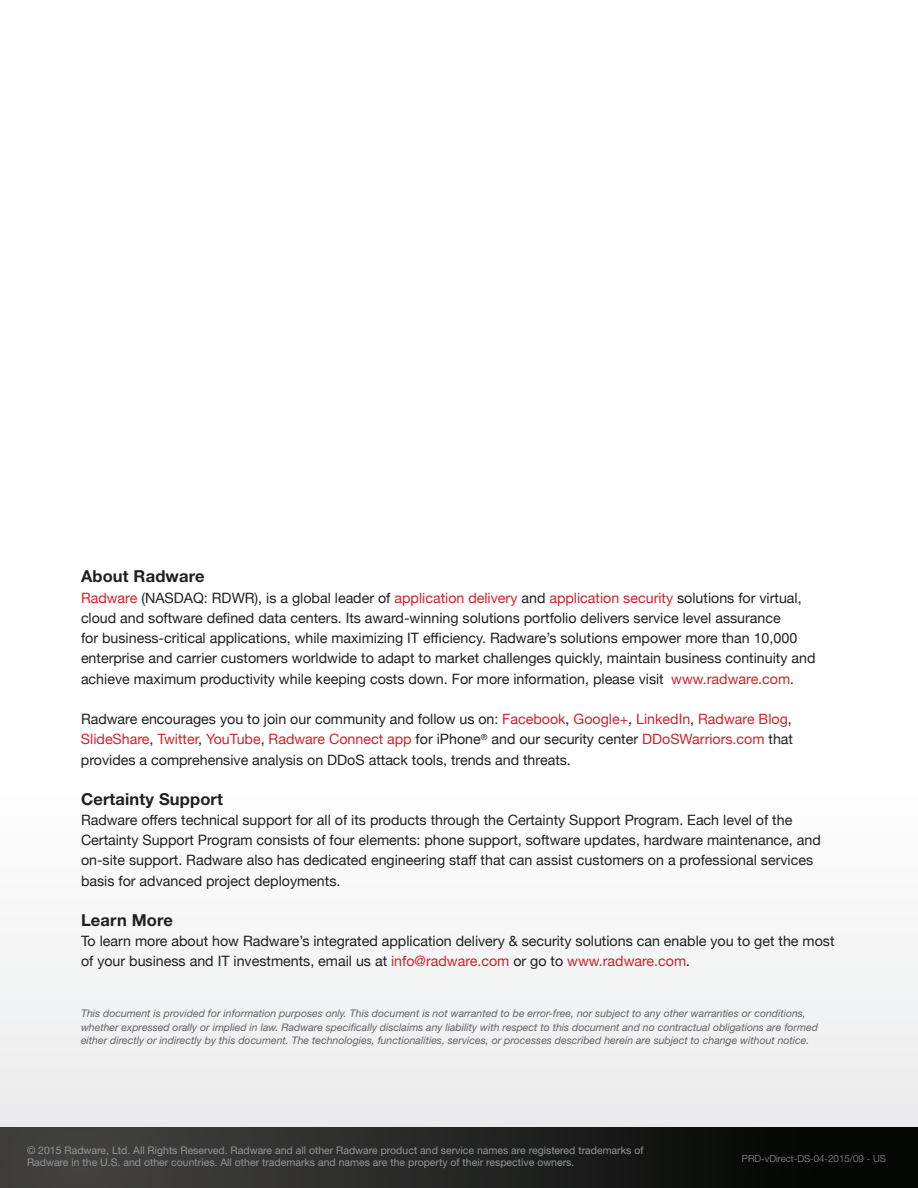
<style>
.page{position:relative;width:918px;height:1188px;background:#fff}
.page>*{position:absolute;margin:0;border:0;box-sizing:border-box;transform-origin:0 0}
.t1{font:700 16.5px "Helvetica Neue East A";letter-spacing:.01em;color:#231f20}
.t2{font:14.25px/20.2px "Helvetica Neue";color:#231f20}
.t3{font:italic 10.5px/13.5px "Helvetica Neue";color:#636366}
.t4{font:10.5px/12px "Helvetica Neue";color:#939598}
.t5{font:300 9.75px "Helvetica Neue";color:#939598}
.s1{color:#d1232a}
.s2{font-family:"Franklin Gothic"}
</style>
<div class="page">
<div style="left:0;top:770px;width:918px;height:418px;background:#f5f5f6"></div>
<div style="left:0;top:1127px;width:918px;height:61px;background:linear-gradient(to right,#484746,#000100)"></div>
<p class="t1" style="left:81px;top:566px;width:125px">About Radware</p>
<p class="t2" style="left:81px;top:588px;width:736px"><span class="s1">Radware</span> (NASDAQ: RDWR), is a global leader of <span class="s1">application delivery</span> and <span class="s1">application security</span> solutions for virtual, cloud and software defined data centers. Its award-winning solutions portfolio delivers service level assurance<br>for business-critical applications, while maximizing IT efficiency. Radware’s solutions empower more than 10,000 enterprise and carrier customers worldwide to adapt to market challenges quickly, maintain business continuity and achieve maximum productivity while keeping costs down. For more information, please visit <span class="s1">www.radware.com</span><span class="s2">.</span></p>
<p class="t2" style="left:81px;top:710px;width:714px;text-align:justify">Radware encourages you to join our community and follow us on: <span class="s1">Facebook</span>, <span class="s1">Google+</span>, <span class="s1">LinkedIn</span>, <span class="s1">Radware Blog</span>, <span class="s1">SlideShare</span>, <span class="s1">Twitter</span>, <span class="s1">YouTube</span>, <span class="s1">Radware Connect app</span> for iPhone<sup>®</sup> and our security center <span class="s1">DDoSWarriors.com</span> that provides a comprehensive analysis on DDoS attack tools, trends and threats.</p>
<p class="t1" style="left:81px;top:789px;width:143px">Certainty Support</p>
<p class="t2" style="left:81px;top:811px;width:741px">Radware offers technical support for all of its products through the Certainty Support Program. Each level of the Certainty Support Program consists of four elements: phone support, software updates, hardware maintenance, and on-site support. Radware also has dedicated engineering staff that can assist customers on a professional services basis for advanced project deployments.</p>
<p class="t1" style="left:81px;top:910px;width:93px">Learn More</p>
<p class="t2" style="left:81px;top:932px;width:755px">To learn more about how Radware’s integrated application delivery &amp; security solutions can enable you to get the most of your business and IT investments, email us at <span class="s1">info@radware.com</span> or go to <span class="s1">www.radware.com</span><span class="s2">.</span></p>
<p class="t3" style="left:81px;top:1006px;width:738px">This document is provided for information purposes only. This document is not warranted to be error-free, nor subject to any other warranties or conditions, whether expressed orally or implied in law. Radware specifically disclaims any liability with respect to this document and no contractual obligations are formed either directly or indirectly by this document. The technologies, functionalities, services, or processes described herein are subject to change without notice.</p>
<p class="t4" style="left:27px;top:1144px;width:618px">© 2015 Radware, Ltd. All Rights Reserved. Radware and all other Radware product and service names are registered trademarks of<br>Radware in the U.S. and other countries. All other trademarks and names are the property of their respective owners.</p>
<p class="t5" style="left:742px;top:1153px;width:145px">PRD-vDirect-DS-04-2015/09 - US</p>
</div>
